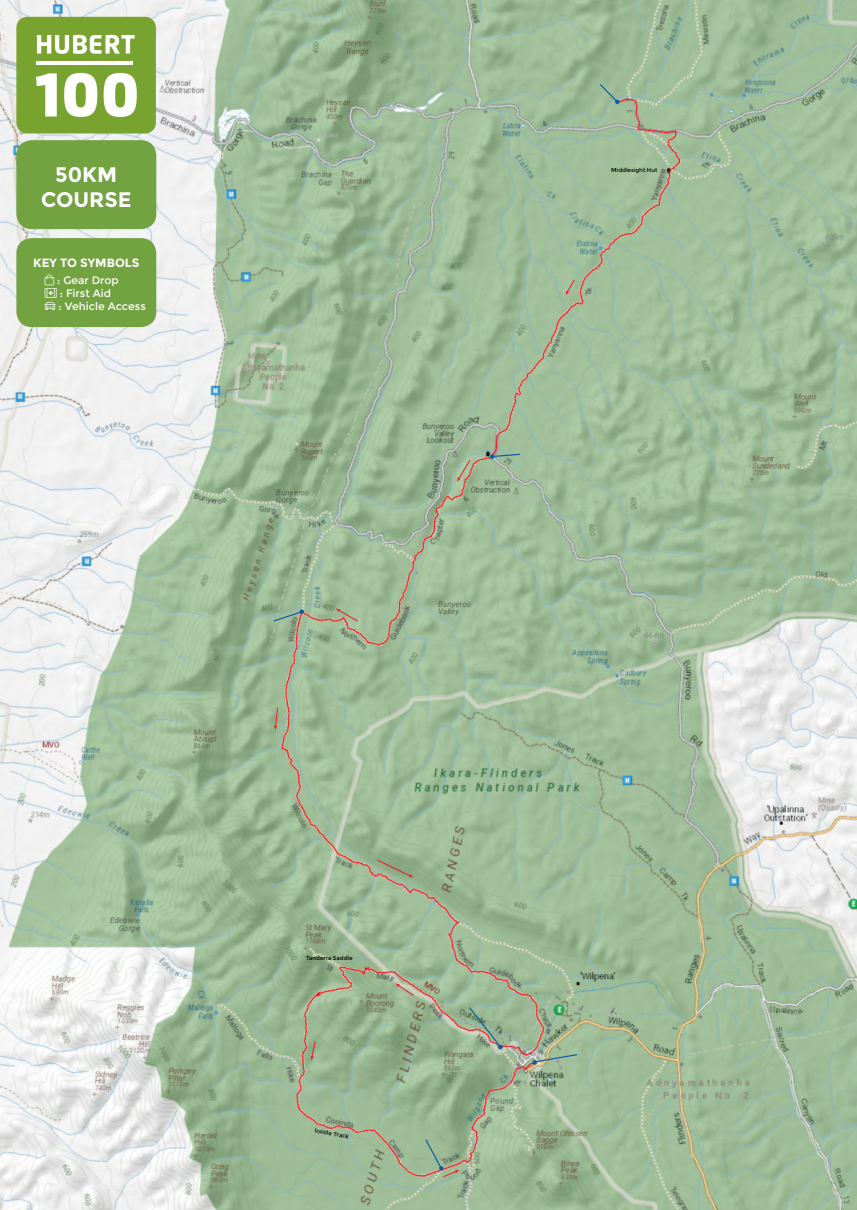
<style>
.page{position:relative;width:857px;height:1210px;background:#fff}
.page>*{position:absolute;margin:0;border:0;box-sizing:border-box;transform-origin:0 0}
.t1{font:700 21px/25.2px "Montserrat";color:#fff;text-align:center}
.t2{font:700 12px "Montserrat";color:#fff}
.t3{font:10.8px/13px "Montserrat";color:#fff}
.t4{font:5.7px "Montserrat";color:#000}
</style>
<div class="page">
<img style="left:0;top:0;width:857px;height:1210px">
<svg style="left:272px;top:609px;width:32px;height:13px"></svg>
<svg style="left:468px;top:1006px;width:35px;height:43px"></svg>
<div style="left:16px;top:238px;width:140px;height:89px;background:#73a241;border-radius:15px"></div>
<div style="left:16px;top:17px;width:140px;height:116px;background:#78a32e;border-radius:11px"></div>
<svg style="left:37px;top:35px;width:98px;height:19px"></svg>
<svg style="left:36px;top:73px;width:21px;height:43px"></svg>
<svg style="left:64px;top:73px;width:33px;height:44px"></svg>
<svg style="left:104px;top:73px;width:33px;height:44px"></svg>
<hr style="left:36px;top:62px;width:97px;height:3px;background:#fff">
<svg style="left:274px;top:706px;width:5px;height:24px"></svg>
<svg style="left:424px;top:1138px;width:35px;height:40px"></svg>
<svg style="left:457px;top:459px;width:14px;height:22px"></svg>
<div style="left:16px;top:140px;width:140px;height:89px;background:#73a241;border-radius:15px"></div>
<svg style="left:532px;top:1053px;width:46px;height:11px"></svg>
<svg style="left:598px;top:83px;width:21px;height:21px"></svg>
<svg style="left:566px;top:279px;width:9px;height:16px"></svg>
<svg style="left:336px;top:608px;width:23px;height:14px"></svg>
<svg style="left:376px;top:859px;width:37px;height:18px"></svg>
<svg style="left:395px;top:983px;width:20px;height:13px"></svg>
<svg style="left:311px;top:1040px;width:5px;height:20px"></svg>
<svg style="left:490px;top:453px;width:31px;height:6px"></svg>
<h1 class="t1" style="left:41px;top:162px;width:92px">50KM<br>COURSE</h1>
<p class="t4" style="left:611px;top:166px;width:48px">Middlesight Hut</p>
<h2 class="t2" style="left:33px;top:256px;width:108px">KEY TO SYMBOLS</h2>
<h3 class="t3" style="left:57px;top:274px;width:90px">: Gear Drop<br>: First Aid<br>: Vehicle Access</h3>
<p class="t4" style="left:306px;top:954px;width:48px">Tanderra Saddle</p>
<p class="t4" style="left:315px;top:1127px;width:36px;rotate:10deg">Inside Track</p>
</div>
